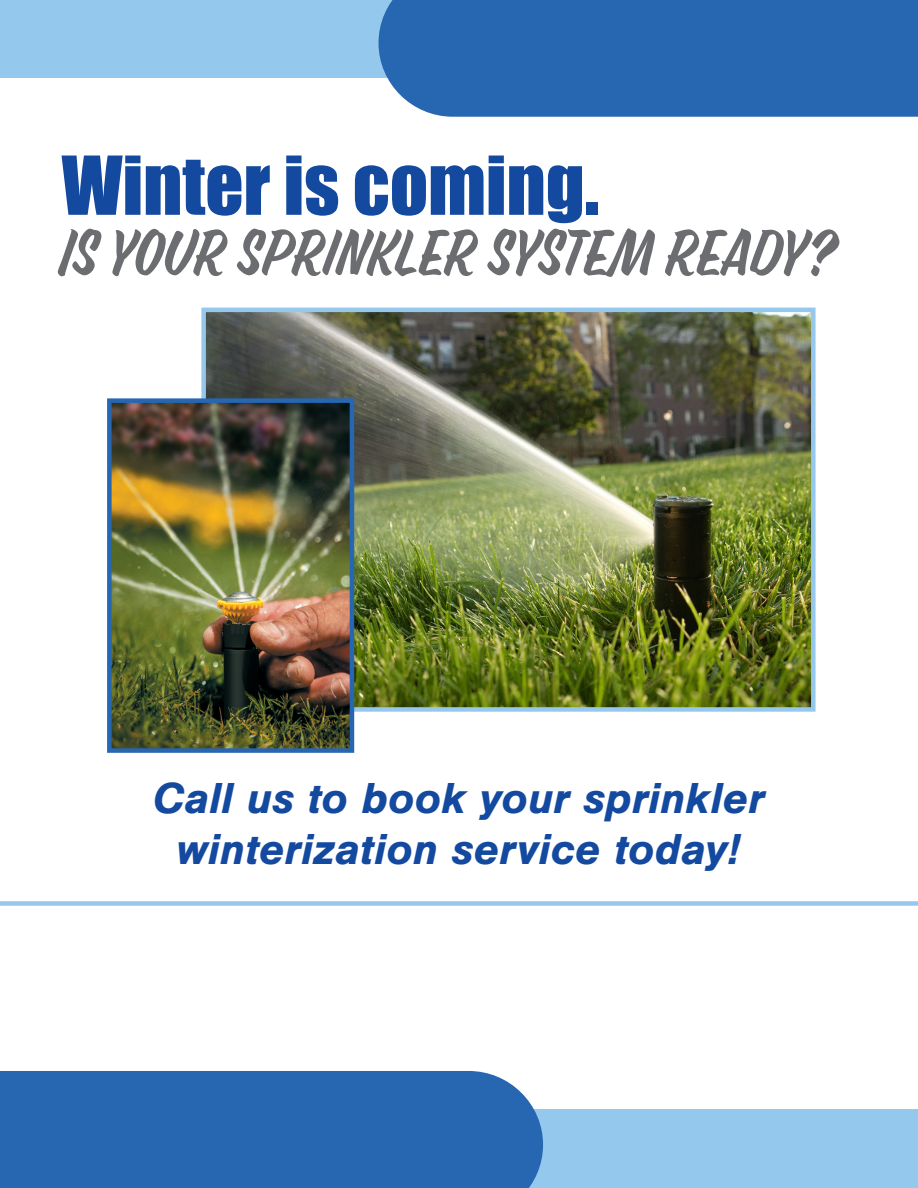
<style>
.page{position:relative;width:918px;height:1188px;background:#fff}
.page>*{position:absolute;margin:0;border:0;box-sizing:border-box;transform-origin:0 0}
.t1{font:75px "Impact";color:#13499f}
.t2{font:60px "Eds Market Narrow Slant";color:#6c6d70}
.t3{font:italic 700 45px/51px "Nimbus San";color:#13499f;text-align:center}
</style>
<div class="page">
<img style="left:206px;top:313px;width:605px;height:394px">
<div style="left:201px;top:308px;width:615px;height:404px;border:4px solid #95c8ec"></div>
<div style="left:202px;top:1110px;width:716px;height:78px;background:#94c8ec"></div>
<img style="left:112px;top:403px;width:237px;height:345px">
<div style="left:107px;top:398px;width:247px;height:355px;border:4px solid #2767b2"></div>
<div style="left:0;top:901px;width:918px;height:5px;background:#95c8ec"></div>
<div style="left:0;top:1071px;width:543px;height:117px;background:#2767b2"></div>
<div style="left:0;top:0;width:720px;height:78px;background:#94c8ec"></div>
<div style="left:379px;top:0;width:539px;height:117px;background:#2767b2"></div>
<p class="t1" style="left:62px;top:127px;width:539px">Winter is coming.</p>
<p class="t2" style="left:62px;top:209px;width:778px">IS YOUR SPRINKLER SYSTEM READY?</p>
<p class="t3" style="left:153px;top:772px;width:614px">Call us to book your sprinkler winterization service today!</p>
</div>
